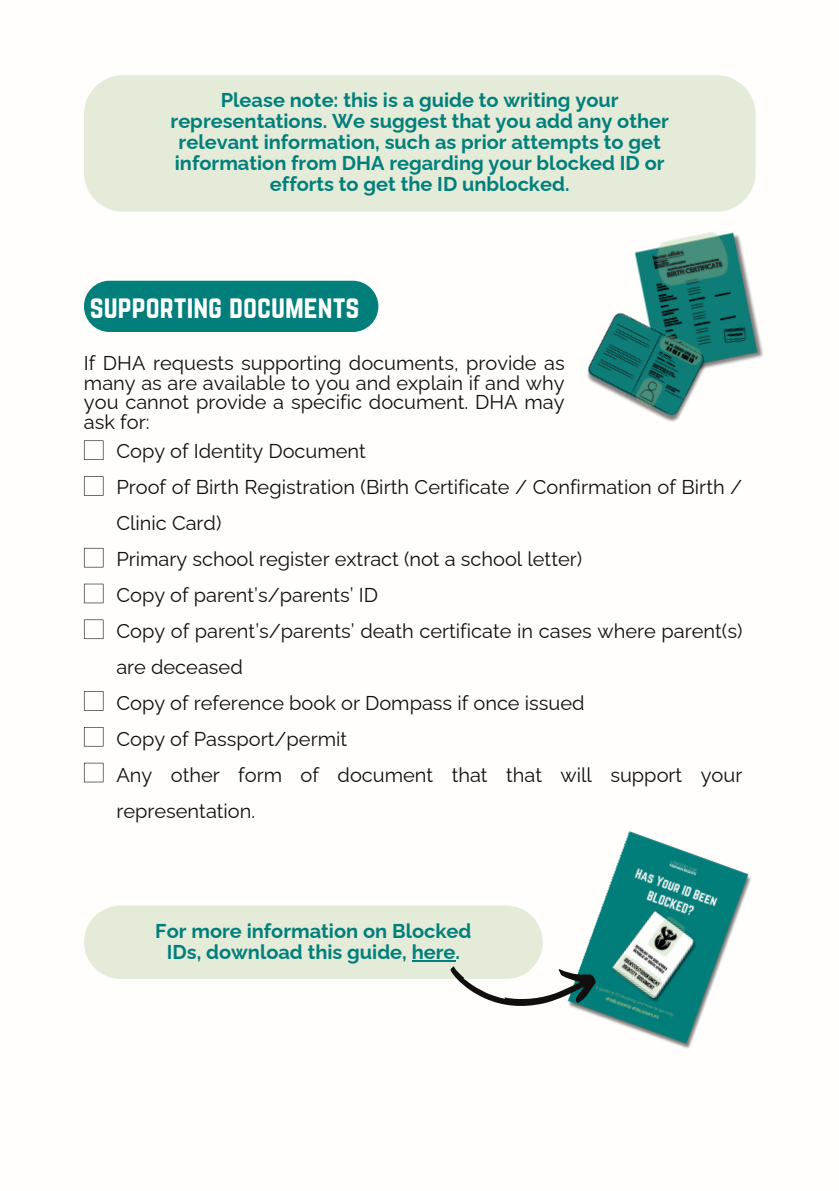
<style>
.page{position:relative;width:839px;height:1191px;background:#fff}
.page>*{position:absolute;margin:0;border:0;box-sizing:border-box;transform-origin:0 0}
.t1{font:28px "Norwester";color:#fff}
.t2{font:20px/36px "Raleway";color:#100f0d}
.t3{font:700 20px/21px "Raleway";color:#027f7b;text-align:center}
</style>
<div class="page">
<div style="left:84px;top:281px;width:294px;height:51px;background:#027f7b;border-radius:26px"></div>
<div style="left:84px;top:75px;width:671px;height:137px;background:#e4ecd9;border-radius:39px"></div>
<img style="left:574px;top:831px;width:177px;height:218px">
<svg style="left:84px;top:440px;width:19px;height:20px"></svg>
<svg style="left:84px;top:476px;width:19px;height:20px"></svg>
<svg style="left:84px;top:548px;width:19px;height:19px"></svg>
<svg style="left:84px;top:584px;width:19px;height:19px"></svg>
<svg style="left:84px;top:620px;width:19px;height:19px"></svg>
<svg style="left:84px;top:691px;width:19px;height:20px"></svg>
<svg style="left:84px;top:727px;width:19px;height:19px"></svg>
<svg style="left:84px;top:763px;width:19px;height:19px"></svg>
<svg style="left:84px;top:905px;width:512px;height:103px"></svg>
<img style="left:634px;top:232px;width:130px;height:130px">
<img style="left:587px;top:281px;width:155px;height:141px">
<p class="t3" style="left:171px;top:90px;width:500px">Please note: this is a guide to writing your representations. We suggest that you add any other relevant information, such as prior attempts to get information from DHA regarding your blocked ID or efforts to get the ID unblocked.</p>
<h2 class="t1" style="left:90px;top:290px;width:271px">SUPPORTING DOCUMENTS</h2>
<p class="t2" style="left:84px;top:353px;width:482px;line-height:19.6px;text-align:justify">If DHA requests supporting documents, provide as many as are available to you and explain if and why you cannot provide a specific document. DHA may ask for:</p>
<p class="t2" style="left:116px;top:433px;width:251px">Copy of Identity Document</p>
<p class="t2" style="left:116px;top:469px;width:627px">Proof of Birth Registration (Birth Certificate / Confirmation of Birth /<br>Clinic Card)</p>
<p class="t2" style="left:116px;top:541px;width:467px">Primary school register extract (not a school letter)</p>
<p class="t2" style="left:116px;top:577px;width:263px">Copy of parent’s/parents’ ID</p>
<p class="t2" style="left:116px;top:613px;width:627px">Copy of parent’s/parents’ death certificate in cases where parent(s) are deceased</p>
<p class="t2" style="left:116px;top:685px;width:469px">Copy of reference book or Dompass if once issued</p>
<p class="t2" style="left:116px;top:721px;width:232px">Copy of Passport/permit</p>
<p class="t2" style="left:116px;top:757px;width:627px">Any other form of document that that will support your representation.</p>
<h1 class="t3" style="left:155px;top:920px;width:317px">For more information on Blocked<br>IDs, download this guide, here.</h1>
</div>
